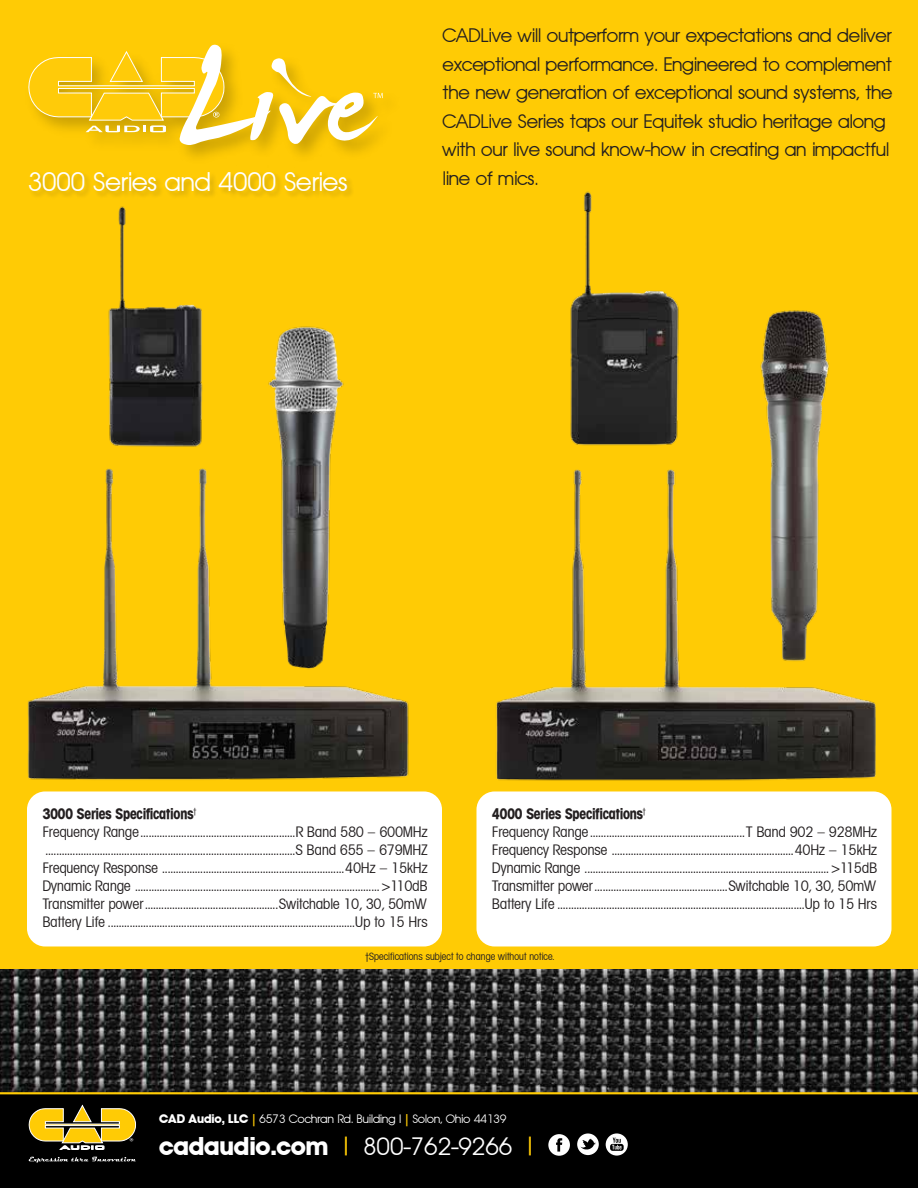
<style>
.page{position:relative;width:918px;height:1188px;background:#fff}
.page>*{position:absolute;margin:0;border:0;box-sizing:border-box;transform-origin:0 0}
.t1{font:26.85px "Avantage Normal";color:#fff}
.t2{font:700 25.05px "Avantage";color:#fff}
.t3{font:19.5px/28.5px "Avantage Normal";color:#231f20}
.t4{font:15px/18px "Avantage Condensed Normal";color:#231f20;text-align:justify}
.t5{font:700 condensed 15px "Avantage";color:#231f20}
.t6{font:12.15px "Avantage Normal";color:#fff}
.t7{font:10.5px "Avantage Condensed Normal";color:#231f20}
.s1{font-family:"Avantage";font-weight:700}
.s2{font-size:16.65px;color:#ffcb05}
.s3{color:#ffcb05}
.s4{font-family:"Avantage Normal";font-weight:400}
</style>
<div class="page">
<img style="left:0;top:969px;width:918px;height:126px">
<div style="left:0;top:0;width:918px;height:969px;background:#ffcb05"></div>
<div style="left:27px;top:791px;width:415px;height:155px;background:#fff;border-radius:18px"></div>
<svg style="left:28px;top:44px;width:355px;height:101px"></svg>
<div style="left:0;top:1095px;width:918px;height:93px;background:#000"></div>
<svg style="left:577px;top:1133px;width:22px;height:22px"></svg>
<svg style="left:548px;top:1134px;width:22px;height:22px"></svg>
<svg style="left:606px;top:1133px;width:22px;height:23px"></svg>
<hr style="left:0;top:1092px;width:918px;height:2px;background:#ffcb05">
<svg style="left:28px;top:1105px;width:108px;height:45px"></svg>
<svg style="left:29px;top:1157px;width:107px;height:6px"></svg>
<img style="left:27px;top:155px;width:415px;height:653px">
<img style="left:476px;top:191px;width:400px;height:640px">
<div style="left:477px;top:791px;width:415px;height:155px;background:#fff;border-radius:18px"></div>
<img style="left:27px;top:166px;width:331px;height:40px">
<h1 class="t1" style="left:28px;top:167px;width:322px">3000 Series and 4000 Series</h1>
<p class="t3" style="left:443px;top:22px;width:451px">CADLive will outperform your expectations and deliver exceptional performance. Engineered to complement the new generation of exceptional sound systems, the CADLive Series taps our Equitek studio heritage along with our live sound know-how in creating an impactful line of mics.</p>
<p class="t5" style="left:43px;top:805px;width:155px">3000 Series Specifications<sup>†</sup></p>
<p class="t4" style="left:43px;top:823px;width:386px">Frequency Range.........................................................R Band 580 – 600MHz ............................................................................................S Band 655 – 679MHZ Frequency Response ...................................................................40Hz – 15kHz Dynamic Range .......................................................................................... &gt;110dB Transmitter power.................................................Switchable 10, 30, 50mW Battery Life ...........................................................................................Up to 15 Hrs</p>
<p class="t5" style="left:492px;top:805px;width:155px">4000 Series Specifications<sup>†</sup></p>
<p class="t4" style="left:492px;top:823px;width:386px">Frequency Range.........................................................T Band 902 – 928MHz Frequency Response ...................................................................40Hz – 15kHz Dynamic Range .......................................................................................... &gt;115dB Transmitter power.................................................Switchable 10, 30, 50mW Battery Life ...........................................................................................Up to 15 Hrs</p>
<p class="t7" style="left:365px;top:951px;width:191px">†Specifications subject to change without notice.</p>
<p class="t6" style="left:159px;top:1113px;width:349px"><span class="s1">CAD Audio, LLC</span> <span class="s2">|</span> 6573 Cochran Rd. Building I <span class="s2">|</span> Solon, Ohio 44139</p>
<h2 class="t2" style="left:159px;top:1131px;width:376px">cadaudio.com <span class="s3">|</span> <span class="s4">800-762-9266</span> <span class="s3">|</span></h2>
</div>
